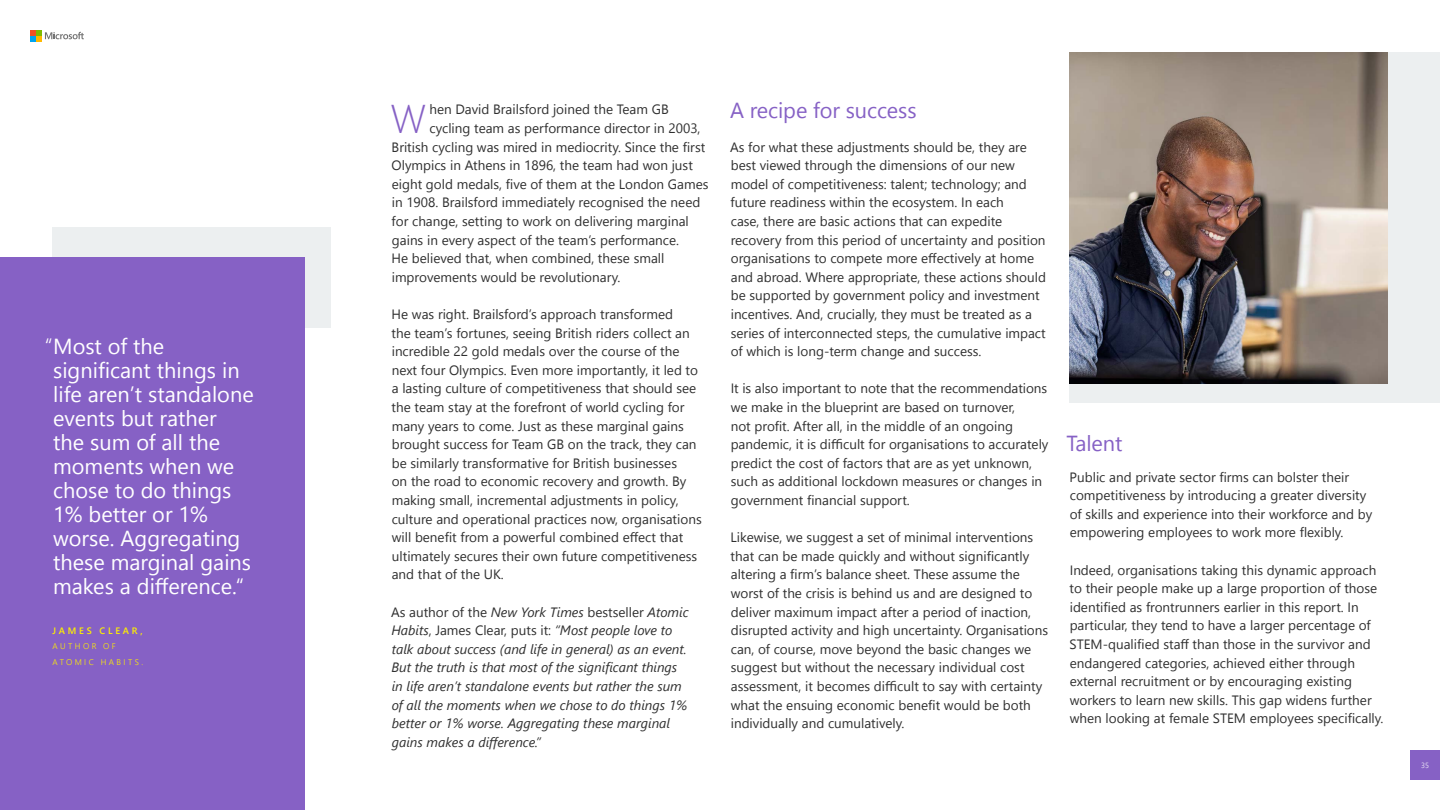
<style>
.page{position:relative;width:1440px;height:810px;background:#fff}
.page>*{position:absolute;margin:0;border:0;box-sizing:border-box;transform-origin:0 0}
.t1{font:300 40.05px "Segoe UI";color:#8661c5}
.t2{font:21.75px/24px "Segoe UI";color:#fff}
.t3{font:21.75px "Segoe UI";letter-spacing:-.005em;color:#8661c5}
.t4{font:13.5px/18.6px "Segoe UI";color:#2f2f2f}
.t5{font:italic 13.5px/18.6px "Segoe UI";color:#2f2f2f}
.t6{font:600 9.3px "Segoe UI";letter-spacing:.295em;color:#fef000}
.t7{font:300 8.25px/15.1px "Segoe UI";letter-spacing:.295em;color:#fef000}
.t8{font:300 7.5px "Segoe UI";color:#fff}
.s1{font-weight:300}
.s2{font-style:normal}
</style>
<div class="page">
<div style="left:1070px;top:53px;width:370px;height:350px;background:#eceff0"></div>
<img style="left:1070px;top:53px;width:317px;height:331px">
<div style="left:1410px;top:750px;width:30px;height:30px;background:#8661c5"></div>
<svg style="left:30px;top:30px;width:54px;height:12px"></svg>
<div style="left:52px;top:228px;width:280px;height:100px;background:#eceff0"></div>
<div style="left:0;top:257px;width:304px;height:553px;background:#8661c5"></div>
<h2 class="t2" style="left:53px;top:334px;width:202px;text-indent:-8px"><span class="s1">“</span>Most of the significant things in life aren’t standalone events but rather<br>the sum of all the moments when we chose to do things<br>1% better or 1% worse. Aggregating these marginal gains makes a difference.“</h2>
<p class="t6" style="left:53px;top:624px;width:91px">JAMES CLEAR,</p>
<p class="t7" style="left:53px;top:639px;width:92px">AUTHOR OF<br>ATOMIC HABITS.</p>
<h1 class="t1" style="left:391px;top:86px;width:37px">W</h1>
<p class="t4" style="left:429px;top:100px;width:241px">hen David Brailsford joined the Team GB</p>
<p class="t4" style="left:429px;top:119px;width:273px">cycling team as performance director in 2003,</p>
<p class="t4" style="left:392px;top:137px;width:315px">British cycling was mired in mediocrity. Since the first</p>
<p class="t4" style="left:392px;top:156px;width:303px">Olympics in Athens in 1896, the team had won just</p>
<p class="t4" style="left:392px;top:174px;width:318px">eight gold medals, five of them at the London Games</p>
<p class="t4" style="left:392px;top:193px;width:310px">in 1908. Brailsford immediately recognised the need</p>
<p class="t4" style="left:392px;top:212px;width:299px">for change, setting to work on delivering marginal</p>
<p class="t4" style="left:392px;top:230px;width:289px">gains in every aspect of the team’s performance.</p>
<p class="t4" style="left:392px;top:249px;width:274px">He believed that, when combined, these small</p>
<p class="t4" style="left:392px;top:267px;width:230px">improvements would be revolutionary.</p>
<p class="t4" style="left:392px;top:305px;width:312px">He was right. Brailsford’s approach transformed<br>the team’s fortunes, seeing British riders collect an incredible 22 gold medals over the course of the next four Olympics. Even more importantly, it led to a lasting culture of competitiveness that should see the team stay at the forefront of world cycling for many years to come. Just as these marginal gains brought success for Team GB on the track, they can be similarly transformative for British businesses<br>on the road to economic recovery and growth. By making small, incremental adjustments in policy, culture and operational practices now, organisations will benefit from a powerful combined effect that ultimately secures their own future competitiveness and that of the UK.</p>
<p class="t5" style="left:391px;top:602px;width:299px"><span class="s2">As author of the</span> New York Times <span class="s2">bestseller</span> Atomic Habits<span class="s2">, James Clear, puts it:</span> “Most people love to talk about success (and life in general) as an event.<br>But the truth is that most of the significant things in life aren’t standalone events but rather the sum of all the moments when we chose to do things 1% better or 1% worse. Aggregating these marginal gains makes a difference.”</p>
<h2 class="t3" style="left:730px;top:93px;width:188px">A recipe for success</h2>
<p class="t4" style="left:730px;top:137px;width:317px">As for what these adjustments should be, they are best viewed through the dimensions of our new model of competitiveness: talent; technology; and future readiness within the ecosystem. In each<br>case, there are basic actions that can expedite recovery from this period of uncertainty and position organisations to compete more effectively at home and abroad. Where appropriate, these actions should be supported by government policy and investment incentives. And, crucially, they must be treated as a series of interconnected steps, the cumulative impact of which is long-term change and success.</p>
<p class="t4" style="left:731px;top:379px;width:319px">It is also important to note that the recommendations we make in the blueprint are based on turnover,<br>not profit. After all, in the middle of an ongoing pandemic, it is difficult for organisations to accurately predict the cost of factors that are as yet unknown, such as additional lockdown measures or changes in government financial support.</p>
<p class="t4" style="left:731px;top:528px;width:319px">Likewise, we suggest a set of minimal interventions that can be made quickly and without significantly altering a firm’s balance sheet. These assume the worst of the crisis is behind us and are designed to deliver maximum impact after a period of inaction, disrupted activity and high uncertainty. Organisations can, of course, move beyond the basic changes we suggest but without the necessary individual cost assessment, it becomes difficult to say with certainty what the ensuing economic benefit would be both individually and cumulatively.</p>
<h2 class="t3" style="left:1066px;top:425px;width:57px">Talent</h2>
<p class="t4" style="left:1070px;top:467px;width:304px">Public and private sector firms can bolster their competitiveness by introducing a greater diversity of skills and experience into their workforce and by empowering employees to work more flexibly.</p>
<p class="t4" style="left:1070px;top:560px;width:315px">Indeed, organisations taking this dynamic approach to their people make up a large proportion of those identified as frontrunners earlier in this report. In particular, they tend to have a larger percentage of STEM-qualified staff than those in the survivor and endangered categories, achieved either through external recruitment or by encouraging existing workers to learn new skills. This gap widens further when looking at female STEM employees specifically.</p>
<p class="t8" style="left:1421px;top:759px;width:9px">35</p>
</div>
